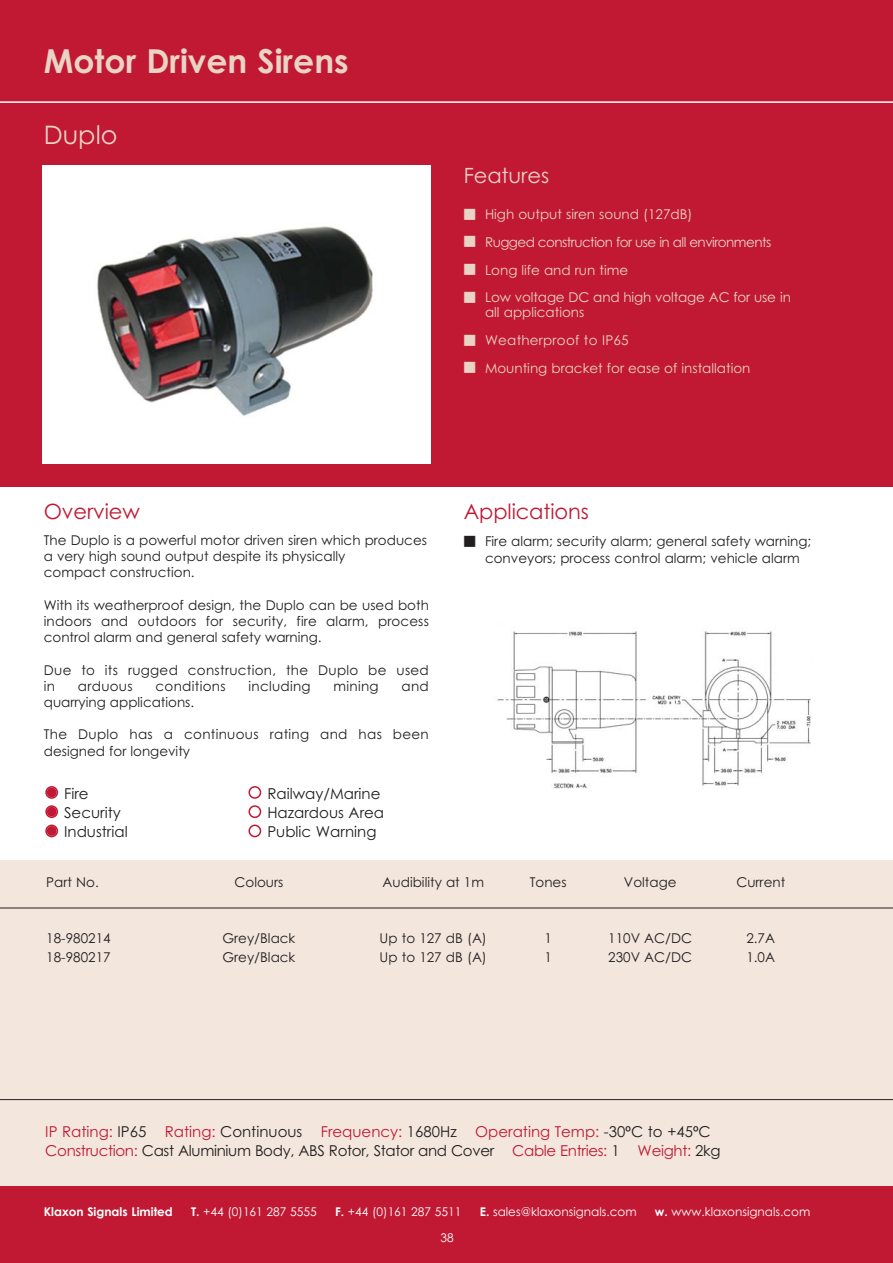
<style>
.page{position:relative;width:893px;height:1263px;background:#fff}
.page>*{position:absolute;margin:0;border:0;box-sizing:border-box;transform-origin:0 0}
.t1{font:700 33px "Century Gothic";color:#e8d3c4}
.t2{font:25.5px "Century Gothic";color:#e8d3c4}
.t3{font:21px "Century Gothic";letter-spacing:-.005em;color:#c11933}
.t4{font:21px "Century Gothic";letter-spacing:-.005em;color:#e8d3c4}
.t5{font:15px/19.5px "Century Gothic";letter-spacing:-.02em;color:#231f20}
.t6{font:15px/19.2px "Century Gothic";color:#231f20}
.t7{font:13.5px/16.2px "Century Gothic";color:#231f20}
.t8{font:13.5px/15px "Century Gothic";color:#e8d3c4}
.t9{font:13.5px/16.2px "Century Gothic";letter-spacing:.02em;color:#231f20}
.t10{font:13.5px "Century Gothic";letter-spacing:-.04em;color:#e8d3c4}
.t11{font:12px "Century Gothic";color:#fff}
.t12{font:700 12px "Century Gothic";color:#fff}
.s1{color:#c11933}
.s2{font-family:"Arial"}
.s3{font-weight:700}
</style>
<div class="page">
<div style="left:0;top:861px;width:892px;height:327px;background:#f3e6dd"></div>
<div style="left:0;top:0;width:892px;height:486px;background:#c11933"></div>
<hr style="left:0;top:101px;width:892px;height:2px;background:#fff">
<div style="left:0;top:1186px;width:892px;height:77px;background:#c11933"></div>
<img style="left:42px;top:166px;width:388px;height:297px">
<svg style="left:248px;top:825px;width:13px;height:12px"></svg>
<svg style="left:248px;top:805px;width:13px;height:13px"></svg>
<svg style="left:45px;top:825px;width:13px;height:12px"></svg>
<svg style="left:45px;top:805px;width:13px;height:13px"></svg>
<svg style="left:45px;top:786px;width:13px;height:13px"></svg>
<svg style="left:248px;top:786px;width:13px;height:13px"></svg>
<img style="left:497px;top:631px;width:314px;height:158px">
<hr style="left:0;top:908px;width:892px;height:1px;background:#231f20">
<hr style="left:0;top:1099px;width:892px;height:1px;background:#231f20">
<p class="t1" style="left:44px;top:49px;width:306px">Motor Driven Sirens</p>
<p class="t2" style="left:44px;top:125px;width:75px">Duplo</p>
<p class="t4" style="left:464px;top:167px;width:87px">Features</p>
<p class="t8" style="left:464px;top:208px;width:230px">■ High output siren sound (127dB)</p>
<p class="t10" style="left:464px;top:237px;width:309px">■ Rugged construction for use in all environments</p>
<p class="t8" style="left:464px;top:264px;width:166px">■ Long life and run time</p>
<p class="t8" style="left:485px;top:291px;width:307px;text-indent:-21px">■ Low voltage DC and high voltage AC for use in all applications</p>
<p class="t8" style="left:464px;top:334px;width:166px">■ Weatherproof to IP65</p>
<p class="t8" style="left:464px;top:362px;width:288px">■ Mounting bracket for ease of installation</p>
<p class="t3" style="left:44px;top:504px;width:97px">Overview</p>
<p class="t7" style="left:44px;top:533px;width:385px">The Duplo is a powerful motor driven siren which produces a very high sound output despite its physically<br>compact construction.</p>
<p class="t7" style="left:44px;top:598px;width:387px;text-align:justify">With its weatherproof design, the Duplo can be used both indoors and outdoors for security, fire alarm, process control alarm and general safety warning.</p>
<p class="t9" style="left:44px;top:663px;width:386px">Due to its rugged construction, the Duplo be used in</p>
<p class="t9" style="left:78px;top:679px;width:56px">arduous</p>
<p class="t9" style="left:156px;top:679px;width:72px">conditions</p>
<p class="t9" style="left:248px;top:679px;width:64px">including</p>
<p class="t7" style="left:334px;top:679px;width:47px">mining</p>
<p class="t7" style="left:401px;top:679px;width:29px">and</p>
<p class="t7" style="left:44px;top:695px;width:152px">quarrying applications.</p>
<p class="t9" style="left:44px;top:728px;width:386px">The Duplo has a continuous rating and has been designed for longevity</p>
<p class="t6" style="left:64px;top:785px;width:65px">Fire<br>Security<br>Industrial</p>
<p class="t6" style="left:267px;top:785px;width:118px">Railway/Marine<br>Hazardous Area<br>Public Warning</p>
<p class="t3" style="left:464px;top:504px;width:127px">Applications</p>
<p class="t7" style="left:485px;top:535px;width:328px;text-indent:-21px">■ Fire alarm; security alarm; general safety warning; conveyors; process control alarm; vehicle alarm</p>
<p class="t7" style="left:46px;top:875px;width:54px">Part No.</p>
<p class="t7" style="left:235px;top:875px;width:50px">Colours</p>
<p class="t7" style="left:383px;top:875px;width:103px">Audibility at 1m</p>
<p class="t7" style="left:530px;top:875px;width:38px">Tones</p>
<p class="t7" style="left:624px;top:875px;width:54px">Voltage</p>
<p class="t7" style="left:736px;top:875px;width:50px">Current</p>
<p class="t7" style="left:46px;top:931px;width:66px">18-980214</p>
<p class="t7" style="left:222px;top:931px;width:74px">Grey/Black</p>
<p class="t7" style="left:380px;top:931px;width:109px">Up to 127 dB (A)</p>
<p class="t7" style="left:544px;top:931px;width:9px">1</p>
<p class="t7" style="left:608px;top:931px;width:85px">110V AC/DC</p>
<p class="t7" style="left:746px;top:931px;width:30px">2.7A</p>
<p class="t7" style="left:46px;top:950px;width:66px">18-980217</p>
<p class="t7" style="left:222px;top:950px;width:74px">Grey/Black</p>
<p class="t7" style="left:380px;top:950px;width:109px">Up to 127 dB (A)</p>
<p class="t7" style="left:544px;top:950px;width:9px">1</p>
<p class="t7" style="left:608px;top:950px;width:85px">230V AC/DC</p>
<p class="t7" style="left:746px;top:950px;width:30px">1.0A</p>
<p class="t5" style="left:45px;top:1123px;width:676px"><span class="s1">IP Rating:</span> IP65 <span class="s1">Rating:</span> Continuous <span class="s1">Frequency:</span> 1680Hz <span class="s1">Operating Temp:</span> -30<span class="s2">º</span>C to +45<span class="s2">º</span>C<br><span class="s1">Construction:</span> Cast Aluminium Body, ABS Rotor, Stator and Cover <span class="s1">Cable Entries:</span> 1 <span class="s1">Weight:</span> 2kg</p>
<p class="t12" style="left:44px;top:1207px;width:131px">Klaxon Signals Limited</p>
<p class="t11" style="left:191px;top:1207px;width:127px"><span class="s3">T.</span> +44 (0)161 287 5555</p>
<p class="t11" style="left:335px;top:1207px;width:128px"><span class="s3">F.</span> +44 (0)161 287 5511</p>
<p class="t11" style="left:480px;top:1207px;width:158px"><span class="s3">E.</span> sales@klaxonsignals.com</p>
<p class="t11" style="left:655px;top:1207px;width:157px"><span class="s3">w.</span> www.klaxonsignals.com</p>
<p class="t11" style="left:440px;top:1233px;width:15px">38</p>
</div>
